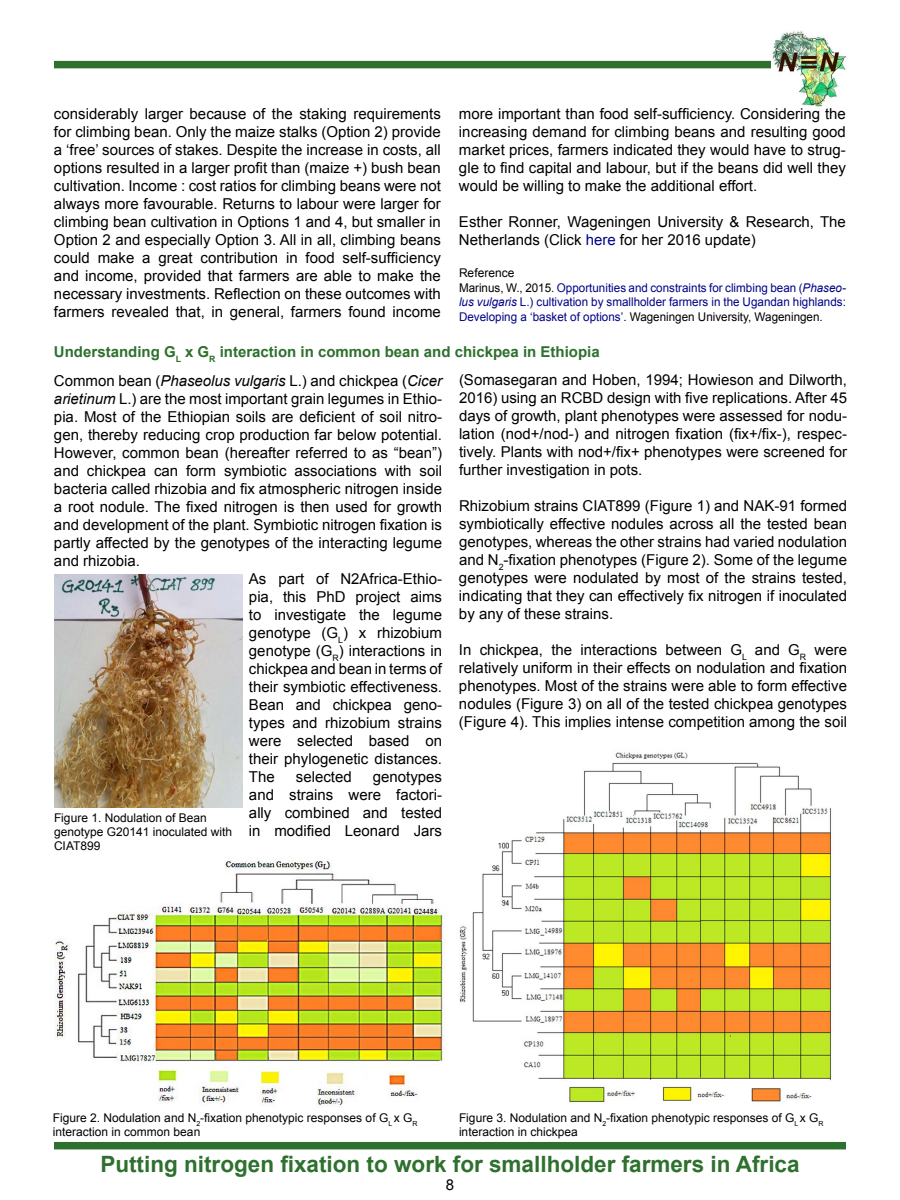
<style>
.page{position:relative;width:900px;height:1200px;background:#fff}
.page>*{position:absolute;margin:0;border:0;box-sizing:border-box;transform-origin:0 0}
.t1{font:700 22.5px "Arial";color:#2e702e}
.t2{font:15px/18px "Arial";color:#000;text-align:justify}
.t3{font:700 15px/28.3px "Arial";color:#2e702e}
.t4{font:12px/14.4px "Arial";color:#000}
.t5{font:12px/14.4px "Arial";color:#000385}
.s1{color:#000385}
.s2{color:#000}
.s3{font-style:italic}
.s4{font-weight:400;color:#000}
.s5{font-weight:400;font-style:italic;color:#000}
</style>
<div class="page">
<div style="left:54px;top:1142px;width:792px;height:7px;background:#2e702e"></div>
<div style="left:54px;top:61px;width:717px;height:7px;background:#2e702e"></div>
<img style="left:772px;top:31px;width:74px;height:76px">
<img style="left:54px;top:575px;width:189px;height:233px">
<img style="left:50px;top:858px;width:396px;height:249px">
<img style="left:459px;top:752px;width:375px;height:350px">
<p class="t2" style="left:54px;top:105px;width:389px">considerably larger because of the staking requirements for climbing bean. Only the maize stalks (Option 2) provide a ‘free’ sources of stakes. Despite the increase in costs, all options resulted in a larger profit than (maize +) bush bean cultivation. Income : cost ratios for climbing beans were not always more favourable. Returns to labour were larger for climbing bean cultivation in Options 1 and 4, but smaller in Option 2 and especially Option 3. All in all, climbing beans could make a great contribution in food self-sufficiency and income, provided that farmers are able to make the necessary investments. Reflection on these outcomes with farmers revealed that, in general, farmers found income</p>
<p class="t2" style="left:459px;top:105px;width:389px">more important than food self-sufficiency. Considering the increasing demand for climbing beans and resulting good market prices, farmers indicated they would have to strug&shy;gle to find capital and labour, but if the beans did well they would be willing to make the additional effort.</p>
<p class="t2" style="left:459px;top:213px;width:388px">Esther Ronner, Wageningen University &amp; Research, The<br>Netherlands (Click <span class="s1">here</span> for her 2016 update)</p>
<p class="t5" style="left:459px;top:266px;width:389px"><span class="s2">Reference<br>Marinus, W., 2015.</span> Opportunities and constraints for climbing bean (<span class="s3">Phaseo&shy;lus vulgaris</span> L.) cultivation by smallholder farmers in the Ugandan highlands:<br>Developing a ‘basket of options’<span class="s2">. Wageningen University, Wageningen.</span></p>
<p class="t3" style="left:54px;top:338px;width:547px">Understanding G<sub>L</sub> x G<sub>R</sub> interaction in common bean and chickpea in Ethiopia<br><span class="s4">Common bean (</span><span class="s5">Phaseolus vulgaris</span> <span class="s4">L.) and chickpea (</span><span class="s5">Cicer</span></p>
<p class="t2" style="left:54px;top:390px;width:390px"><span class="s3">arietinum</span> L.) are the most important grain legumes in Ethio-</p>
<p class="t2" style="left:54px;top:408px;width:390px">pia. Most of the Ethiopian soils are deficient of soil nitro-</p>
<p class="t2" style="left:54px;top:426px;width:390px">gen, thereby reducing crop production far below potential.</p>
<p class="t2" style="left:54px;top:444px;width:390px">However, common bean (hereafter referred to as “bean”)</p>
<p class="t2" style="left:54px;top:462px;width:390px">and chickpea can form symbiotic associations with soil</p>
<p class="t2" style="left:54px;top:480px;width:390px">bacteria called rhizobia and fix atmospheric nitrogen inside</p>
<p class="t2" style="left:54px;top:498px;width:390px">a root nodule. The fixed nitrogen is then used for growth</p>
<p class="t2" style="left:54px;top:516px;width:390px">and development of the plant. Symbiotic nitrogen fixation is</p>
<p class="t2" style="left:54px;top:534px;width:390px">partly affected by the genotypes of the interacting legume</p>
<p class="t2" style="left:54px;top:552px;width:87px">and rhizobia.</p>
<p class="t2" style="left:249px;top:570px;width:195px">As part of N2Africa-Ethio-</p>
<p class="t2" style="left:249px;top:588px;width:195px">pia, this PhD project aims</p>
<p class="t2" style="left:249px;top:606px;width:195px">to investigate the legume</p>
<p class="t2" style="left:249px;top:624px;width:195px">genotype (G<sub>L</sub>) x rhizobium</p>
<p class="t2" style="left:249px;top:642px;width:195px">genotype (G<sub>R</sub>) interactions in</p>
<p class="t2" style="left:249px;top:660px;width:195px">chickpea and bean in terms of</p>
<p class="t2" style="left:249px;top:678px;width:195px">their symbiotic effectiveness.</p>
<p class="t2" style="left:249px;top:696px;width:195px">Bean and chickpea geno-</p>
<p class="t2" style="left:249px;top:714px;width:195px">types and rhizobium strains</p>
<p class="t2" style="left:249px;top:732px;width:195px">were selected based on</p>
<p class="t2" style="left:249px;top:750px;width:195px">their phylogenetic distances.</p>
<p class="t2" style="left:249px;top:768px;width:27px">The</p>
<p class="t2" style="left:296px;top:768px;width:57px">selected</p>
<p class="t2" style="left:459px;top:371px;width:390px">(Somasegaran and Hoben, 1994; Howieson and Dilworth, 2016) using an RCBD design with five replications. After 45 days of growth, plant phenotypes were assessed for nodu&shy;lation (nod+/nod-) and nitrogen fixation (fix+/fix-), respec&shy;tively. Plants with nod+/fix+ phenotypes were screened for further investigation in pots.</p>
<p class="t2" style="left:459px;top:497px;width:390px">Rhizobium strains CIAT899 (Figure 1) and NAK-91 formed symbiotically effective nodules across all the tested bean genotypes, whereas the other strains had varied nodulation and N<sub>2</sub>-fixation phenotypes (Figure 2). Some of the legume genotypes were nodulated by most of the strains tested, indicating that they can effectively fix nitrogen if inoculated by any of these strains.</p>
<p class="t2" style="left:459px;top:641px;width:390px">In chickpea, the interactions between G<sub>L</sub> and G<sub>R</sub> were relatively uniform in their effects on nodulation and fixation phenotypes. Most of the strains were able to form effective nodules (Figure 3) on all of the tested chickpea genotypes (Figure 4). This implies intense competition among the soil</p>
<p class="t2" style="left:249px;top:768px;width:195px;text-indent:124px">genotypes and strains were factori&shy;ally combined and tested in modified Leonard Jars</p>
<p class="t4" style="left:54px;top:810px;width:180px">Figure 1. Nodulation of Bean genotype G20141 inoculated with<br>CIAT899</p>
<p class="t4" style="left:53px;top:1110px;width:366px">Figure 2. Nodulation and N<sub>2</sub>-fixation phenotypic responses of G<sub>L</sub> x G<sub>R </sub>interaction in common bean</p>
<p class="t4" style="left:459px;top:1110px;width:366px">Figure 3. Nodulation and N<sub>2</sub>-fixation phenotypic responses of G<sub>L</sub> x G<sub>R </sub>interaction in chickpea</p>
<h1 class="t1" style="left:100px;top:1149px;width:701px">Putting nitrogen fixation to work for smallholder farmers in Africa</h1>
<p class="t2" style="left:446px;top:1176px;width:10px">8</p>
</div>
